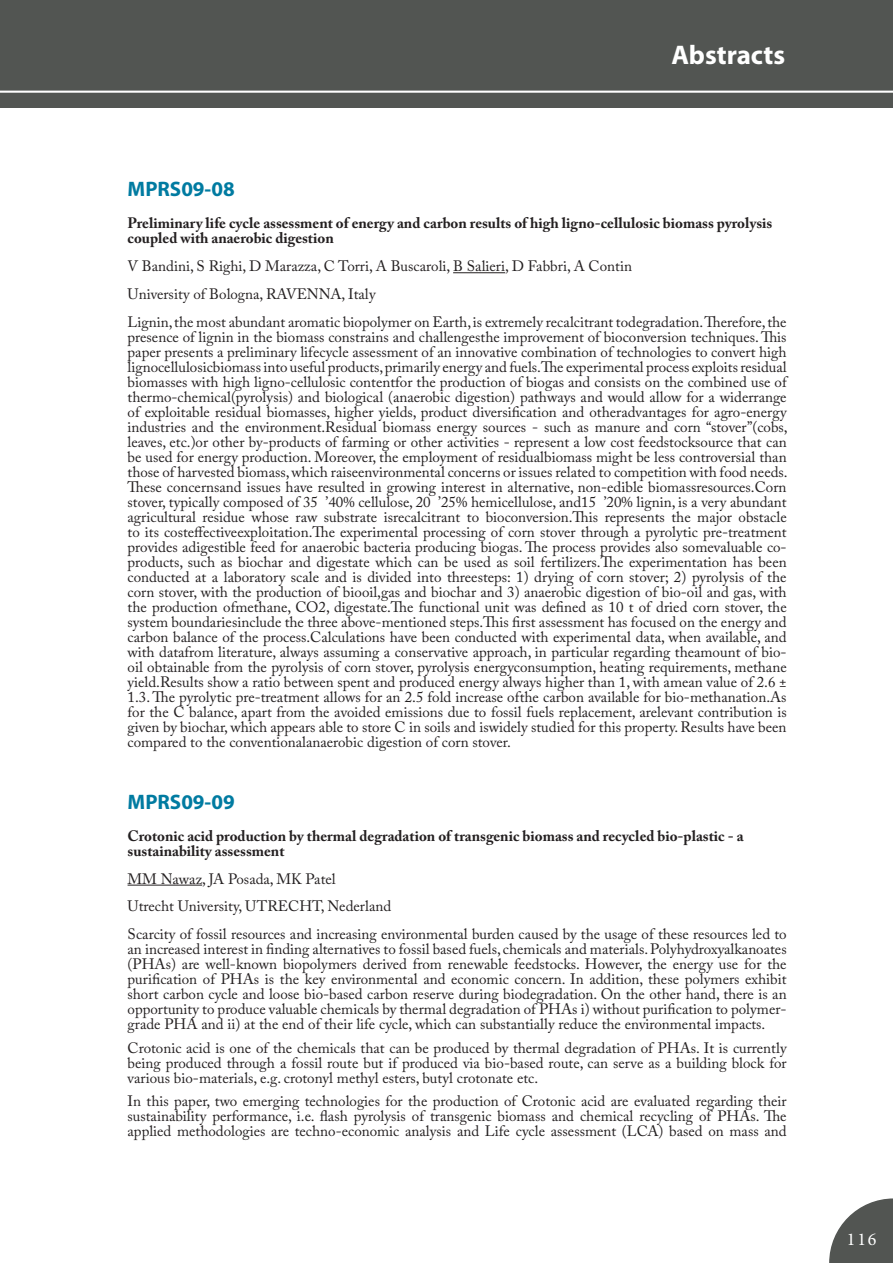
<style>
.page{position:relative;width:893px;height:1263px;background:#fff}
.page>*{position:absolute;margin:0;border:0;box-sizing:border-box;transform-origin:0 0}
.t1{font:700 27px "Myriad Pro";color:#fff}
.t2{font:700 21px "Myriad Pro";color:#007ba1}
.t3{font:18px "Minion Pro";color:#fff}
.t4{font:15px/15px "Adobe Caslon Pro";color:#231f20;text-align:justify}
.t5{font:700 15px/15px "Adobe Caslon Pro";color:#231f20}
</style>
<div class="page">
<svg style="left:829px;top:1198px;width:64px;height:65px"></svg>
<div style="left:0;top:0;width:893px;height:107px;background:#525552"></div>
<hr style="left:0;top:91px;width:893px;height:2px;background:#fff">
<hr style="left:453px;top:272px;width:52px;height:1px;background:#231f20">
<hr style="left:128px;top:885px;width:74px;height:1px;background:#231f20">
<h1 class="t1" style="left:671px;top:38px;width:115px">Abstracts</h1>
<h2 class="t2" style="left:128px;top:176px;width:109px">MPRS09-08</h2>
<p class="t5" style="left:128px;top:216px;width:646px">Preliminary life cycle assessment of energy and carbon results of high ligno-cellulosic biomass pyrolysis coupled with anaerobic digestion</p>
<p class="t4" style="left:128px;top:252px;width:661px;line-height:27.8px;text-align:left">V Bandini, S Righi, D Marazza, C Torri, A Buscaroli, B Salieri, D Fabbri, A Contin<br>University of Bologna, RAVENNA, Italy<br>Lignin, the most abundant aromatic biopolymer on Earth, is extremely recalcitrant todegradation. Therefore, the</p>
<p class="t4" style="left:128px;top:329px;width:662px">presence of lignin in the biomass constrains and challengesthe improvement of bioconversion techniques. This paper presents a preliminary lifecycle assessment of an innovative combination of technologies to convert high lignocellulosicbiomass into useful products, primarily energy and fuels.The experimental process exploits residual biomasses with high ligno-cellulosic contentfor the production of biogas and consists on the combined use of thermo-chemical(pyrolysis) and biological (anaerobic digestion) pathways and would allow for a widerrange of exploitable residual biomasses, higher yields, product diversification and otheradvantages for agro-energy industries and the environment.Residual biomass energy sources - such as manure and corn “stover”(cobs, leaves, etc.)or other by-products of farming or other activities - represent a low cost feedstocksource that can be used for energy production. Moreover, the employment of residualbiomass might be less controversial than those of harvested biomass, which raiseenvironmental concerns or issues related to competition with food needs.<br>These concernsand issues have resulted in growing interest in alternative, non-edible biomassresources.Corn stover, typically composed of 35 ’40% cellulose, 20 ’25% hemicellulose, and15 ’20% lignin, is a very abundant agricultural residue whose raw substrate isrecalcitrant to bioconversion.This represents the major obstacle to its costeffectiveexploitation.The experimental processing of corn stover through a pyrolytic pre-treatment provides adigestible feed for anaerobic bacteria producing biogas. The process provides also somevaluable co&shy;products, such as biochar and digestate which can be used as soil fertilizers.The experimentation has been conducted at a laboratory scale and is divided into threesteps: 1) drying of corn stover; 2) pyrolysis of the corn stover, with the production of biooil,gas and biochar and 3) anaerobic digestion of bio-oil and gas, with the production ofmethane, CO2, digestate.The functional unit was defined as 10 t of dried corn stover, the system boundariesinclude the three above-mentioned steps.This first assessment has focused on the energy and carbon balance of the process.Calculations have been conducted with experimental data, when available, and with datafrom literature, always assuming a conservative approach, in particular regarding theamount of bio&shy;oil obtainable from the pyrolysis of corn stover, pyrolysis energyconsumption, heating requirements, methane yield.Results show a ratio between spent and produced energy always higher than 1, with amean value of 2.6 ± 1.3. The pyrolytic pre-treatment allows for an 2.5 fold increase ofthe carbon available for bio-methanation.As for the C balance, apart from the avoided emissions due to fossil fuels replacement, arelevant contribution is given by biochar, which appears able to store C in soils and iswidely studied for this property. Results have been compared to the conventionalanaerobic digestion of corn stover.</p>
<h2 class="t2" style="left:128px;top:788px;width:109px">MPRS09-09</h2>
<p class="t5" style="left:128px;top:828px;width:618px">Crotonic acid production by thermal degradation of transgenic biomass and recycled bio-plastic - a sustainability assessment</p>
<p class="t4" style="left:128px;top:864px;width:661px;line-height:27.8px;text-align:left">MM Nawaz, JA Posada, MK Patel<br>Utrecht University, UTRECHT, Nederland<br>Scarcity of fossil resources and increasing environmental burden caused by the usage of these resources led to</p>
<p class="t4" style="left:128px;top:941px;width:661px">an increased interest in finding alternatives to fossil based fuels, chemicals and materials. Polyhydroxyalkanoates (PHAs) are well-known biopolymers derived from renewable feedstocks. However, the energy use for the purification of PHAs is the key environmental and economic concern. In addition, these polymers exhibit short carbon cycle and loose bio-based carbon reserve during biodegradation. On the other hand, there is an opportunity to produce valuable chemicals by thermal degradation of PHAs i) without purification to polymer&shy;grade PHA and ii) at the end of their life cycle, which can substantially reduce the environmental impacts.</p>
<p class="t4" style="left:128px;top:1040px;width:661px">Crotonic acid is one of the chemicals that can be produced by thermal degradation of PHAs. It is currently being produced through a fossil route but if produced via bio-based route, can serve as a building block for various bio-materials, e.g. crotonyl methyl esters, butyl crotonate etc.</p>
<p class="t4" style="left:128px;top:1093px;width:661px">In this paper, two emerging technologies for the production of Crotonic acid are evaluated regarding their sustainability performance, i.e. flash pyrolysis of transgenic biomass and chemical recycling of PHAs. The applied methodologies are techno-economic analysis and Life cycle assessment (LCA) based on mass and</p>
<p class="t3" style="left:847px;top:1228px;width:31px">116</p>
</div>
